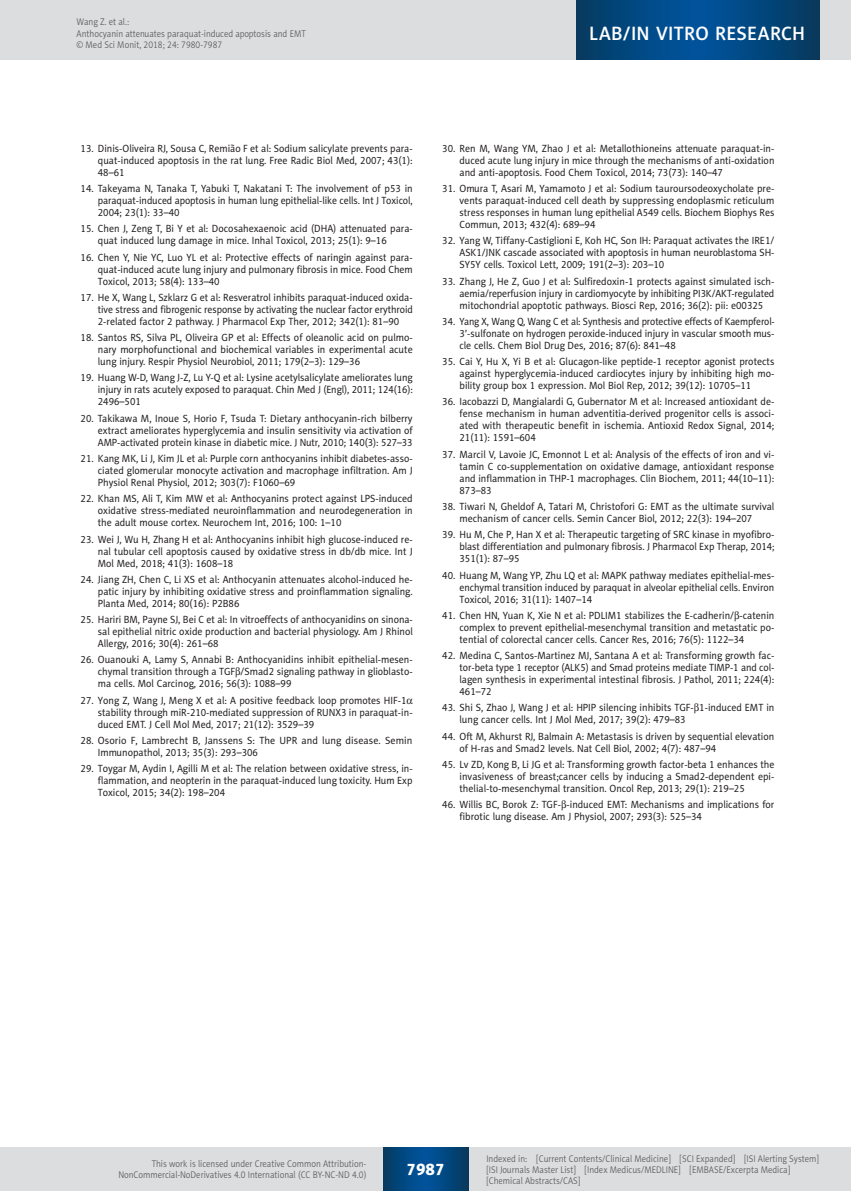
<style>
.page{position:relative;width:851px;height:1191px;background:#fff}
.page>*{position:absolute;margin:0;border:0;box-sizing:border-box;transform-origin:0 0}
.t1{font:19.5px "Naomi Sans EFN Medium";letter-spacing:.01em;color:#fff}
.t2{font:16.5px "Naomi Sans EFN Heavy";color:#fff}
.MSM_Referencje_punkt{font:10.5px/12px "Naomi Sans EFN";color:#231f20;text-align:justify;scale:.95 1}
.MSM_Referencje_punkt-2{font:10.5px/12px "Naomi Sans EFN";color:#231f20;text-align:justify;scale:.92 1}
.MSM_Referencje_punkt-3{font:10.5px/12px "Naomi Sans EFN";color:#231f20;text-align:justify;scale:.94 1}
.MSM_Referencje_punkt-4{font:10.5px/12px "Naomi Sans EFN";color:#231f20}
.t3{font:9.75px/11.2px "Naomi Sans EFN Light";color:#57585a;scale:.9 1}
.s1{font-family:"Standard Sym L"}
</style>
<div class="page">
<div style="left:0;top:1148px;width:850px;height:43px;background:#dcdddf"></div>
<svg style="left:383px;top:1147px;width:85px;height:43px;background:#02477e"></svg>
<div style="left:0;top:0;width:850px;height:60px;background:#dcdddf"></div>
<svg style="left:576px;top:0;width:243px;height:60px;background:#02477e"></svg>
<p class="t3" style="left:77px;top:16px;width:256px">Wang Z. et al.:<br>Anthocyanin attenuates paraquat-induced apoptosis and EMT © Med Sci Monit, 2018; 24: 7980-7987</p>
<h1 class="t1" style="left:589px;top:22px;width:217px">LAB/IN VITRO RESEARCH</h1>
<p class="MSM_Referencje_punkt" style="left:98px;top:142px;width:333px;text-indent:-17px">13. Dinis-Oliveira RJ, Sousa C, Remião F et al: Sodium salicylate prevents para&shy;quat-induced apoptosis in the rat lung. Free Radic Biol Med, 2007; 43(1):<br>48–61</p>
<p class="MSM_Referencje_punkt" style="left:98px;top:183px;width:333px;text-indent:-17px">14. Takeyama N, Tanaka T, Yabuki T, Nakatani T: The involvement of p53 in paraquat-induced apoptosis in human lung epithelial-like cells. Int J Toxicol, 2004; 23(1): 33–40</p>
<p class="MSM_Referencje_punkt" style="left:98px;top:223px;width:333px;text-indent:-17px">15. Chen J, Zeng T, Bi Y et al: Docosahexaenoic acid (DHA) attenuated para&shy;quat induced lung damage in mice. Inhal Toxicol, 2013; 25(1): 9–16</p>
<p class="MSM_Referencje_punkt" style="left:98px;top:251px;width:333px;text-indent:-17px">16. Chen Y, Nie YC, Luo YL et al: Protective effects of naringin against para&shy;quat-induced acute lung injury and pulmonary fibrosis in mice. Food Chem Toxicol, 2013; 58(4): 133–40</p>
<p class="MSM_Referencje_punkt" style="left:98px;top:291px;width:333px;text-indent:-17px">17. He X, Wang L, Szklarz G et al: Resveratrol inhibits paraquat-induced oxida&shy;tive stress and fibrogenic response by activating the nuclear factor erythroid 2-related factor 2 pathway. J Pharmacol Exp Ther, 2012; 342(1): 81–90</p>
<p class="MSM_Referencje_punkt" style="left:98px;top:332px;width:333px;text-indent:-17px">18. Santos RS, Silva PL, Oliveira GP et al: Effects of oleanolic acid on pulmo&shy;nary morphofunctional and biochemical variables in experimental acute lung injury. Respir Physiol Neurobiol, 2011; 179(2–3): 129–36</p>
<p class="MSM_Referencje_punkt" style="left:98px;top:372px;width:333px;text-indent:-17px">19. Huang W-D, Wang J-Z, Lu Y-Q et al: Lysine acetylsalicylate ameliorates lung injury in rats acutely exposed to paraquat. Chin Med J (Engl), 2011; 124(16):<br>2496–501</p>
<p class="MSM_Referencje_punkt" style="left:98px;top:412px;width:333px;text-indent:-17px">20. Takikawa M, Inoue S, Horio F, Tsuda T: Dietary anthocyanin-rich bilberry extract ameliorates hyperglycemia and insulin sensitivity via activation of AMP-activated protein kinase in diabetic mice. J Nutr, 2010; 140(3): 527–33</p>
<p class="MSM_Referencje_punkt" style="left:98px;top:452px;width:333px;text-indent:-17px">21. Kang MK, Li J, Kim JL et al: Purple corn anthocyanins inhibit diabetes-asso&shy;ciated glomerular monocyte activation and macrophage infiltration. Am J Physiol Renal Physiol, 2012; 303(7): F1060–69</p>
<p class="MSM_Referencje_punkt" style="left:98px;top:493px;width:333px;text-indent:-17px">22. Khan MS, Ali T, Kim MW et al: Anthocyanins protect against LPS-induced oxidative stress-mediated neuroinflammation and neurodegeneration in the adult mouse cortex. Neurochem Int, 2016; 100: 1–10</p>
<p class="MSM_Referencje_punkt" style="left:98px;top:533px;width:333px;text-indent:-17px">23. Wei J, Wu H, Zhang H et al: Anthocyanins inhibit high glucose-induced re&shy;nal tubular cell apoptosis caused by oxidative stress in db/db mice. Int J Mol Med, 2018; 41(3): 1608–18</p>
<p class="MSM_Referencje_punkt" style="left:98px;top:573px;width:333px;text-indent:-17px">24. Jiang ZH, Chen C, Li XS et al: Anthocyanin attenuates alcohol-induced he&shy;patic injury by inhibiting oxidative stress and proinflammation signaling.<br>Planta Med, 2014; 80(16): P2B86</p>
<p class="MSM_Referencje_punkt-3" style="left:98px;top:613px;width:336px;text-indent:-17px">25. Hariri BM, Payne SJ, Bei C et al: In vitroeffects of anthocyanidins on sinona&shy;sal epithelial nitric oxide production and bacterial physiology. Am J Rhinol Allergy, 2016; 30(4): 261–68</p>
<p class="MSM_Referencje_punkt" style="left:98px;top:654px;width:333px;text-indent:-17px">26. Ouanouki A, Lamy S, Annabi B: Anthocyanidins inhibit epithelial-mesen&shy;chymal transition through a TGF<span class="s1">b</span>/Smad2 signaling pathway in glioblasto&shy;ma cells. Mol Carcinog, 2016; 56(3): 1088–99</p>
<p class="MSM_Referencje_punkt" style="left:98px;top:694px;width:333px;text-indent:-17px">27. Yong Z, Wang J, Meng X et al: A positive feedback loop promotes HIF-1<span class="s1">a </span>stability through miR-210-mediated suppression of RUNX3 in paraquat-in&shy;duced EMT. J Cell Mol Med, 2017; 21(12): 3529–39</p>
<p class="MSM_Referencje_punkt-4" style="left:98px;top:734px;width:316px;text-indent:-17px">28. Osorio F, Lambrecht B, Janssens S: The UPR and lung disease. Semin<br>Immunopathol, 2013; 35(3): 293–306</p>
<p class="MSM_Referencje_punkt" style="left:98px;top:762px;width:333px;text-indent:-17px">29. Toygar M, Aydin I, Agilli M et al: The relation between oxidative stress, in&shy;flammation, and neopterin in the paraquat-induced lung toxicity. Hum Exp Toxicol, 2015; 34(2): 198–204</p>
<p class="MSM_Referencje_punkt" style="left:459px;top:142px;width:333px;text-indent:-17px">30. Ren M, Wang YM, Zhao J et al: Metallothioneins attenuate paraquat-in&shy;duced acute lung injury in mice through the mechanisms of anti-oxidation and anti-apoptosis. Food Chem Toxicol, 2014; 73(73): 140–47</p>
<p class="MSM_Referencje_punkt" style="left:459px;top:183px;width:333px;text-indent:-17px">31. Omura T, Asari M, Yamamoto J et al: Sodium tauroursodeoxycholate pre&shy;vents paraquat-induced cell death by suppressing endoplasmic reticulum stress responses in human lung epithelial A549 cells. Biochem Biophys Res Commun, 2013; 432(4): 689–94</p>
<p class="MSM_Referencje_punkt" style="left:459px;top:235px;width:333px;text-indent:-17px">32. Yang W, Tiffany-Castiglioni E, Koh HC, Son IH: Paraquat activates the IRE1/ ASK1/JNK cascade associated with apoptosis in human neuroblastoma SH-SY5Y cells. Toxicol Lett, 2009; 191(2–3): 203–10</p>
<p class="MSM_Referencje_punkt" style="left:459px;top:275px;width:333px;text-indent:-17px">33. Zhang J, He Z, Guo J et al: Sulfiredoxin-1 protects against simulated isch&shy;aemia/reperfusion injury in cardiomyocyte by inhibiting PI3K/AKT-regulated mitochondrial apoptotic pathways. Biosci Rep, 2016; 36(2): pii: e00325</p>
<p class="MSM_Referencje_punkt-2" style="left:459px;top:315px;width:344px;text-indent:-17px">34. Yang X, Wang Q, Wang C et al: Synthesis and protective effects of Kaempferol-3’-sulfonate on hydrogen peroxide-induced injury in vascular smooth mus&shy;cle cells. Chem Biol Drug Des, 2016; 87(6): 841–48</p>
<p class="MSM_Referencje_punkt" style="left:459px;top:356px;width:333px;text-indent:-17px">35. Cai Y, Hu X, Yi B et al: Glucagon-like peptide-1 receptor agonist protects against hyperglycemia-induced cardiocytes injury by inhibiting high mo&shy;bility group box 1 expression. Mol Biol Rep, 2012; 39(12): 10705–11</p>
<p class="MSM_Referencje_punkt" style="left:459px;top:396px;width:333px;text-indent:-17px">36. Iacobazzi D, Mangialardi G, Gubernator M et al: Increased antioxidant de&shy;fense mechanism in human adventitia-derived progenitor cells is associ&shy;ated with therapeutic benefit in ischemia. Antioxid Redox Signal, 2014; 21(11): 1591–604</p>
<p class="MSM_Referencje_punkt" style="left:459px;top:448px;width:333px;text-indent:-17px">37. Marcil V, Lavoie JC, Emonnot L et al: Analysis of the effects of iron and vi&shy;tamin C co-supplementation on oxidative damage, antioxidant response and inflammation in THP-1 macrophages. Clin Biochem, 2011; 44(10–11):<br>873–83</p>
<p class="MSM_Referencje_punkt" style="left:442px;top:500px;width:351px;text-align:center">38. Tiwari N, Gheldof A, Tatari M, Christofori G: EMT as the ultimate survival mechanism of cancer cells. Semin Cancer Biol, 2012; 22(3): 194–207</p>
<p class="MSM_Referencje_punkt" style="left:459px;top:529px;width:333px;text-indent:-17px">39. Hu M, Che P, Han X et al: Therapeutic targeting of SRC kinase in myofibro&shy;blast differentiation and pulmonary fibrosis. J Pharmacol Exp Therap, 2014; 351(1): 87–95</p>
<p class="MSM_Referencje_punkt" style="left:459px;top:569px;width:333px;text-indent:-17px">40. Huang M, Wang YP, Zhu LQ et al: MAPK pathway mediates epithelial-mes&shy;enchymal transition induced by paraquat in alveolar epithelial cells. Environ Toxicol, 2016; 31(11): 1407–14</p>
<p class="MSM_Referencje_punkt" style="left:459px;top:609px;width:333px;text-indent:-17px">41. Chen HN, Yuan K, Xie N et al: PDLIM1 stabilizes the E-cadherin/<span class="s1">b</span>-catenin complex to prevent epithelial-mesenchymal transition and metastatic po&shy;tential of colorectal cancer cells. Cancer Res, 2016; 76(5): 1122–34</p>
<p class="MSM_Referencje_punkt" style="left:459px;top:649px;width:333px;text-indent:-17px">42. Medina C, Santos-Martinez MJ, Santana A et al: Transforming growth fac&shy;tor-beta type 1 receptor (ALK5) and Smad proteins mediate TIMP-1 and col&shy;lagen synthesis in experimental intestinal fibrosis. J Pathol, 2011; 224(4):<br>461–72</p>
<p class="MSM_Referencje_punkt" style="left:459px;top:702px;width:333px;text-indent:-17px">43. Shi S, Zhao J, Wang J et al: HPIP silencing inhibits TGF-<span class="s1">b</span>1-induced EMT in lung cancer cells. Int J Mol Med, 2017; 39(2): 479–83</p>
<p class="MSM_Referencje_punkt" style="left:459px;top:730px;width:333px;text-indent:-17px">44. Oft M, Akhurst RJ, Balmain A: Metastasis is driven by sequential elevation of H-ras and Smad2 levels. Nat Cell Biol, 2002; 4(7): 487–94</p>
<p class="MSM_Referencje_punkt" style="left:459px;top:758px;width:333px;text-indent:-17px">45. Lv ZD, Kong B, Li JG et al: Transforming growth factor-beta 1 enhances the invasiveness of breast;cancer cells by inducing a Smad2-dependent epi&shy;thelial-to-mesenchymal transition. Oncol Rep, 2013; 29(1): 219–25</p>
<p class="MSM_Referencje_punkt" style="left:459px;top:798px;width:333px;text-indent:-17px">46. Willis BC, Borok Z: TGF-<span class="s1">b</span>-induced EMT: Mechanisms and implications for fibrotic lung disease. Am J Physiol, 2007; 293(3): 525–34</p>
<p class="t3" style="left:118px;top:1158px;width:277px;text-align:right">This work is licensed under Creative Common Attribution-<br>NonCommercial-NoDerivatives 4.0 International (CC BY-NC-ND 4.0)</p>
<h2 class="t2" style="left:406px;top:1159px;width:40px">7987</h2>
<p class="t3" style="left:486px;top:1152px;width:371px">Indexed in: [Current Contents/Clinical Medicine] [SCI Expanded] [ISI Alerting System] [ISI Journals Master List] [Index Medicus/MEDLINE] [EMBASE/Excerpta Medica] [Chemical Abstracts/CAS]</p>
</div>
